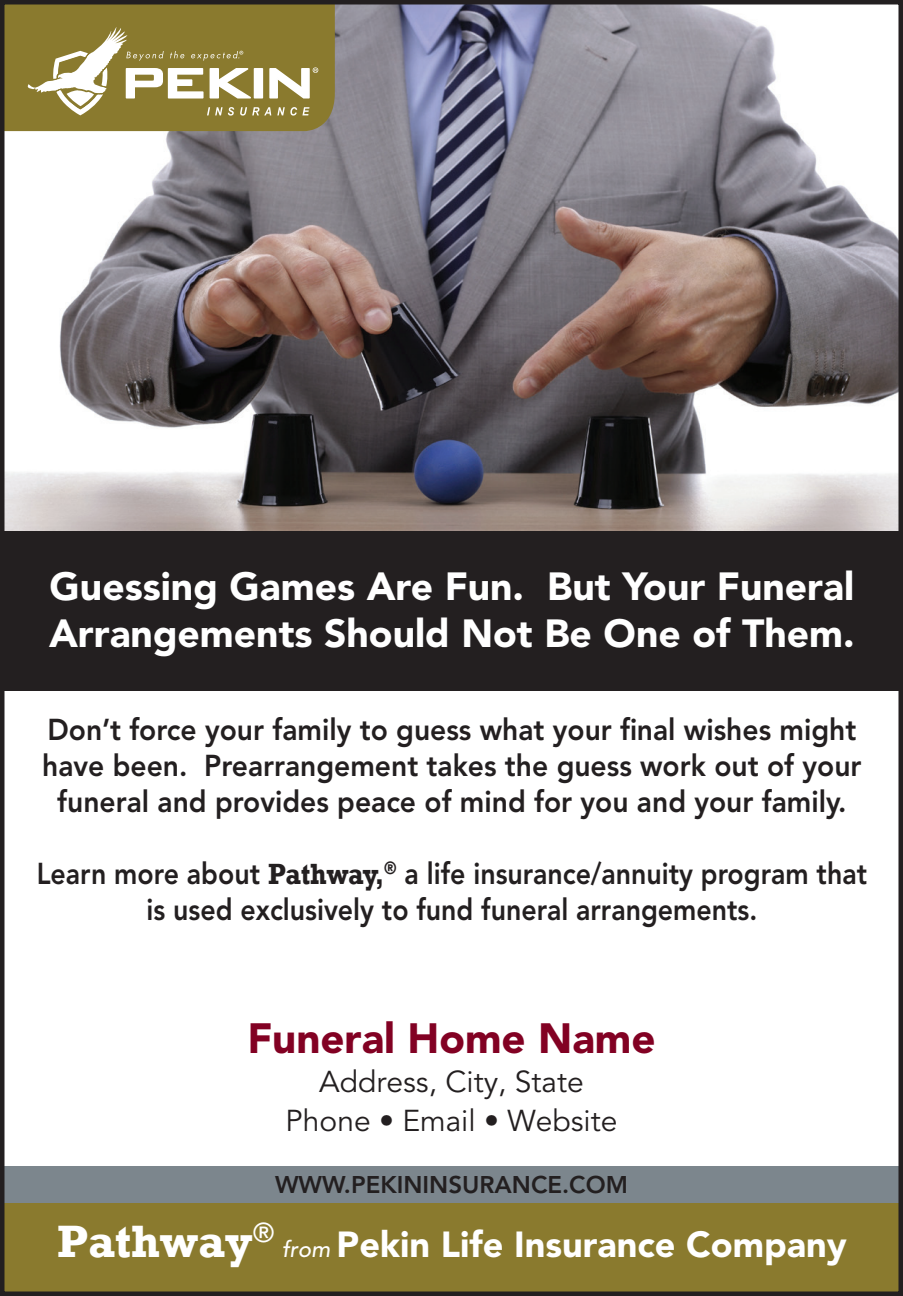
<style>
.page{position:relative;width:903px;height:1296px;background:#fff}
.page>*{position:absolute;margin:0;border:0;box-sizing:border-box;transform-origin:0 0}
.t1{font:700 46.5px "Rockwell";color:#fff}
.t2{font:900 42px "Avenir LT Std";color:#820123}
.t3{font:900 39px/46.8px "Avenir LT Std";color:#fff}
.t4{font:900 36px "Avenir LT Std";color:#fff}
.t5{font:800 30px/36px "Avenir LT Std";color:#231f20;text-align:center;scale:.94 1}
.t6{font:800 30px/36px "Avenir LT Std";color:#231f20;text-align:center;scale:.89 1}
.t7{font:30px/39px "Avenir LT Std";color:#231f20;text-align:center}
.t8{font:800 24px "Avenir LT Std";color:#231f20}
.s1{font-family:"Rockwell";font-weight:700}
.s2{font-weight:500;font-style:italic;font-size:22.5px}
</style>
<div class="page">
<div style="left:2px;top:1166px;width:901px;height:46px;background:#7c868d"></div>
<img style="left:7px;top:7px;width:889px;height:525px">
<div style="left:0;top:532px;width:903px;height:159px;background:#231f20"></div>
<div style="left:1px;top:1203px;width:902px;height:92px;background:#8a7a2e"></div>
<svg style="left:7px;top:7px;width:328px;height:124px;background:#9b8d4d"></svg>
<div style="left:0;top:0;width:903px;height:1296px;border:6px solid #231f20"></div>
<h3 class="t3" style="left:49px;top:563px;width:807px">Guessing Games Are Fun. But Your Funeral<br>Arrangements Should Not Be One of Them.</h3>
<p class="t5" style="left:42px;top:711px;width:873px">Don’t force your family to guess what your final wishes might have been. Prearrangement takes the guess work out of your funeral and provides peace of mind for you and your family.</p>
<p class="t6" style="left:37px;top:855px;width:934px">Learn more about <span class="s1">Pathway,</span><sup>®</sup> a life insurance/annuity program that is used exclusively to fund funeral arrangements.</p>
<h2 class="t2" style="left:247px;top:1013px;width:410px">Funeral Home Name</h2>
<p class="t7" style="left:286px;top:1063px;width:333px">Address, City, State<br>Phone • Email • Website</p>
<p class="t8" style="left:275px;top:1171px;width:354px">WWW.PEKININSURANCE.COM</p>
<h1 class="t1" style="left:57px;top:1213px;width:219px">Pathway<sup>®</sup></h1>
<p class="t4" style="left:282px;top:1223px;width:566px"><span class="s2">from</span> Pekin Life Insurance Company</p>
</div>
